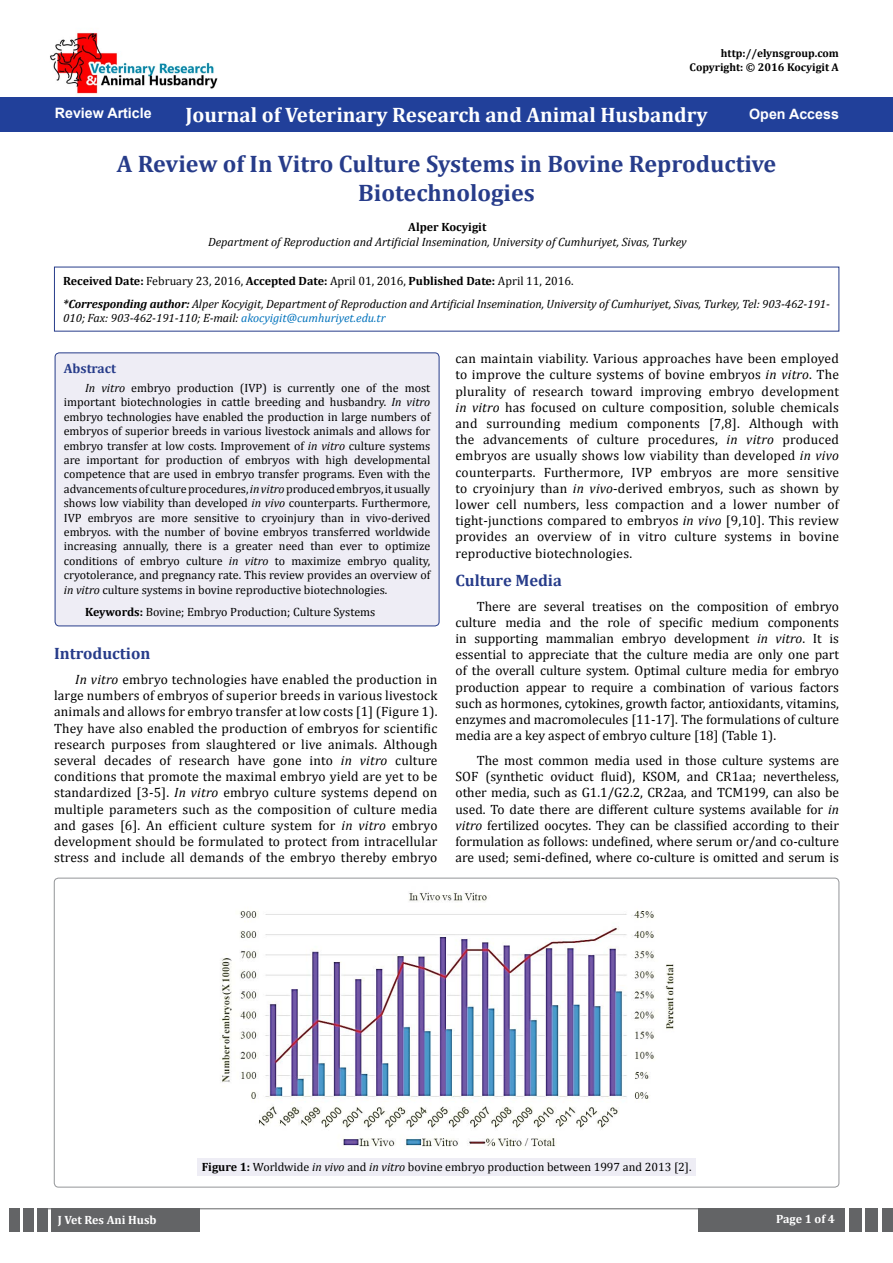
<style>
.page{position:relative;width:893px;height:1263px;background:#fff}
.page>*{position:absolute;margin:0;border:0;box-sizing:border-box;transform-origin:0 0}
.t1{font:700 24px/28.8px "Cambria";color:#273c8a;text-align:center}
.t2{font:700 21px "Cambria";color:#fff}
.t3{font:700 16.5px "Cambria";color:#273c8a}
.t4{font:700 14.25px "Arial";color:#fff}
.t5{font:13.5px/16.2px "Cambria";color:#000;text-align:justify}
.t6{font:700 13.5px "Cambria";color:#273c8a}
.t7{font:12px/14.4px "Cambria";color:#000;text-align:justify}
.t8{font:italic 12px/23px "Cambria";letter-spacing:-.005em;color:#000}
.t9{font:700 12px "Cambria";color:#fff}
.t10{font:700 12px "Cambria";color:#000}
.t11{font:700 11.25px/13.5px "Cambria";color:#000;text-align:right}
.s1{font-weight:700;font-style:normal}
.s2{font-style:normal}
.s3{font-weight:700}
.s4{color:#0072bc}
.s5{font-style:italic}
</style>
<div class="page">
<img style="left:50px;top:32px;width:168px;height:62px">
<div style="left:0;top:97px;width:893px;height:35px;background:#21409a"></div>
<div style="left:51px;top:1208px;width:11px;height:24px;background:#636466"></div>
<div style="left:37px;top:1208px;width:11px;height:24px;background:#636466"></div>
<div style="left:23px;top:1208px;width:11px;height:24px;background:#636466"></div>
<div style="left:9px;top:1208px;width:11px;height:24px;background:#636466"></div>
<div style="left:56px;top:1208px;width:143px;height:24px;background:#636466"></div>
<div style="left:849px;top:1208px;width:12px;height:24px;background:#636466"></div>
<div style="left:865px;top:1208px;width:13px;height:24px;background:#636466"></div>
<div style="left:882px;top:1208px;width:11px;height:24px;background:#636466"></div>
<div style="left:699px;top:1208px;width:146px;height:24px;background:#636466"></div>
<hr style="left:45px;top:1208px;width:794px;height:1px;background:#636466">
<div style="left:55px;top:353px;width:384px;height:273px;background:#eeedf5;border-radius:4px"></div>
<div style="left:55px;top:353px;width:384px;height:273px;border:1px solid #273c8a;border-radius:4px"></div>
<svg style="left:54px;top:267px;width:785px;height:65px"></svg>
<img style="left:220px;top:891px;width:454px;height:256px">
<div style="left:197px;top:1158px;width:499px;height:17px;background:#eeedf5"></div>
<p class="t11" style="left:690px;top:46px;width:151px">http://elynsgroup.com<br>Copyright: © 2016 Kocyigit A</p>
<h2 class="t2" style="left:185px;top:100px;width:524px">Journal of Veterinary Research and Animal Husbandry</h2>
<p class="t4" style="left:55px;top:103px;width:98px">Review Article</p>
<p class="t4" style="left:749px;top:104px;width:91px">Open Access</p>
<h1 class="t1" style="left:117px;top:148px;width:661px">A Review of In Vitro Culture Systems in Bovine Reproductive<br>Biotechnologies</h1>
<p class="t10" style="left:408px;top:219px;width:80px">Alper Kocyigit</p>
<p class="t8" style="left:208px;top:229px;width:480px">Department of Reproduction and Artificial Insemination, University of Cumhuriyet, Sivas, Turkey</p>
<p class="t8" style="left:63px;top:269px;width:768px"><span class="s1">Received Date:</span> <span class="s2">February 23, 2016,</span> <span class="s1">Accepted Date:</span> <span class="s2">April 01, 2016,</span> <span class="s1">Published Date:</span> <span class="s2">April 11, 2016.<br></span><span class="s3">*Corresponding author:</span> Alper Kocyigit, Department of Reproduction and Artificial Insemination, University of Cumhuriyet, Sivas, Turkey, Tel: 903-462-191-</p>
<p class="t8" style="left:63px;top:306px;width:324px">010; Fax: 903-462-191-110; E-mail: <span class="s4">akocyigit@cumhuriyet.edu.tr</span></p>
<p class="t6" style="left:64px;top:359px;width:54px">Abstract</p>
<p class="t7" style="left:64px;top:381px;width:368px;text-indent:21px"><span class="s5">In vitro</span> embryo production (IVP) is currently one of the most important biotechnologies in cattle breeding and husbandry. <span class="s5">In vitro </span>embryo technologies have enabled the production in large numbers of embryos of superior breeds in various livestock animals and allows for embryo transfer at low costs. Improvement of <span class="s5">in vitro</span> culture systems are important for production of embryos with high developmental competence that are used in embryo transfer programs. Even with the advancements of culture procedures, <span class="s5">in vitro</span> produced embryos, it usually shows low viability than developed <span class="s5">in vivo</span> counterparts. Furthermore, IVP embryos are more sensitive to cryoinjury than in vivo-derived embryos. with the number of bovine embryos transferred worldwide increasing annually, there is a greater need than ever to optimize conditions of embryo culture <span class="s5">in vitro</span> to maximize embryo quality, cryotolerance, and pregnancy rate. This review provides an overview of <span class="s5">in vitro</span> culture systems in bovine reproductive biotechnologies.</p>
<p class="t7" style="left:85px;top:605px;width:292px"><span class="s3">Keywords:</span> Bovine; Embryo Production; Culture Systems</p>
<p class="t3" style="left:54px;top:642px;width:98px">Introduction</p>
<p class="t5" style="left:54px;top:671px;width:385px;text-indent:21px"><span class="s5">In vitro</span> embryo technologies have enabled the production in large numbers of embryos of superior breeds in various livestock animals and allows for embryo transfer at low costs [1] (Figure 1).<br>They have also enabled the production of embryos for scientific research purposes from slaughtered or live animals. Although several decades of research have gone into <span class="s5">in vitro</span> culture conditions that promote the maximal embryo yield are yet to be standardized [3-5]. <span class="s5">In vitro</span> embryo culture systems depend on multiple parameters such as the composition of culture media and gases [6]. An efficient culture system for <span class="s5">in vitro</span> embryo development should be formulated to protect from intracellular stress and include all demands of the embryo thereby embryo</p>
<p class="t5" style="left:455px;top:350px;width:385px">can maintain viability. Various approaches have been employed to improve the culture systems of bovine embryos <span class="s5">in vitro</span>. The plurality of research toward improving embryo development <span class="s5">in vitro</span> has focused on culture composition, soluble chemicals and surrounding medium components [7,8]. Although with the advancements of culture procedures, <span class="s5">in vitro</span> produced embryos are usually shows low viability than developed <span class="s5">in vivo </span>counterparts. Furthermore, IVP embryos are more sensitive to cryoinjury than <span class="s5">in vivo</span>-derived embryos, such as shown by lower cell numbers, less compaction and a lower number of tight-junctions compared to embryos <span class="s5">in vivo</span> [9,10]. This review provides an overview of in vitro culture systems in bovine reproductive biotechnologies.</p>
<p class="t3" style="left:455px;top:569px;width:108px">Culture Media</p>
<p class="t5" style="left:455px;top:598px;width:385px;text-indent:21px">There are several treatises on the composition of embryo culture media and the role of specific medium components in supporting mammalian embryo development <span class="s5">in vitro</span>. It is essential to appreciate that the culture media are only one part of the overall culture system. Optimal culture media for embryo production appear to require a combination of various factors such as hormones, cytokines, growth factor, antioxidants, vitamins, enzymes and macromolecules [11-17]. The formulations of culture media are a key aspect of embryo culture [18] (Table 1).</p>
<p class="t5" style="left:455px;top:752px;width:385px;text-indent:21px">The most common media used in those culture systems are SOF (synthetic oviduct fluid), KSOM, and CR1aa; nevertheless, other media, such as G1.1/G2.2, CR2aa, and TCM199, can also be used. To date there are different culture systems available for <span class="s5">in vitro</span> fertilized oocytes. They can be classified according to their formulation as follows: undefined, where serum or/and co-culture are used; semi-defined, where co-culture is omitted and serum is</p>
<p class="t9" style="left:58px;top:1212px;width:100px">J Vet Res Ani Husb</p>
<p class="t7" style="left:202px;top:1160px;width:491px"><span class="s3">Figure 1:</span> Worldwide <span class="s5">in vivo</span> and <span class="s5">in vitro</span> bovine embryo production between 1997 and 2013 [2].</p>
<p class="t9" style="left:776px;top:1211px;width:60px">Page 1 of 4</p>
</div>
